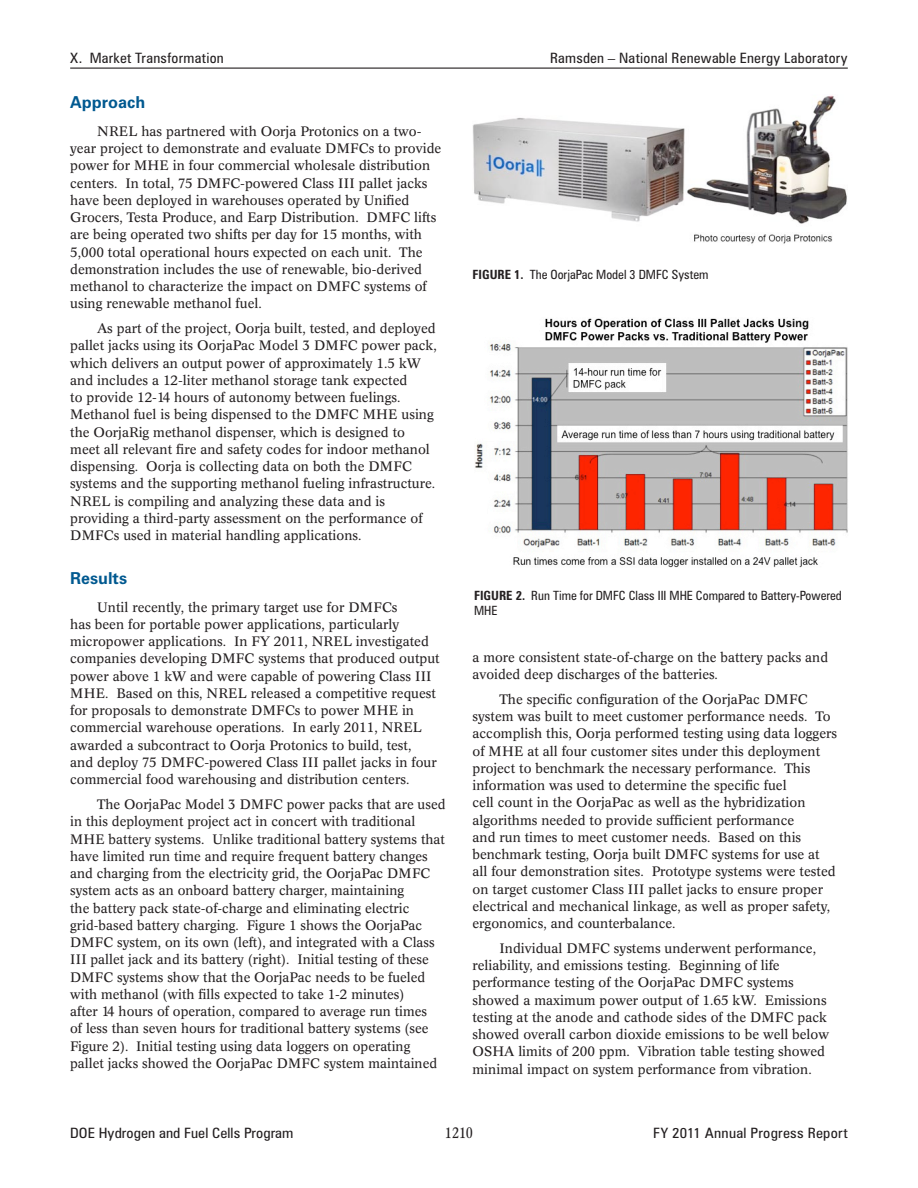
<style>
.page{position:relative;width:918px;height:1188px;background:#fff}
.page>*{position:absolute;margin:0;border:0;box-sizing:border-box;transform-origin:0 0}
._1_RptObjHead{font:700 16.5px "Zurich BT";color:#005990}
.t1{font:condensed 15px "Concorde BE";color:#231f20}
._11_Header_R{font:condensed 14.25px "Zurich BT";letter-spacing:.015em;color:#231f20;scale:1.08 1}
._11_Header_R-2{font:condensed 14.25px "Zurich BT";letter-spacing:.015em;color:#231f20;scale:1.05 1}
._11_Header_L{font:condensed 14.25px "Zurich BT";letter-spacing:.02em;color:#231f20;scale:1.05 1}
._1_Body_text{font:13.5px/17.2px "Concorde BE";color:#231f20}
._1_FigureTitle{font:condensed 12.75px/15.8px "Zurich BT";color:#231f20}
.s1{font-weight:700}
</style>
<div class="page">
<hr style="left:70px;top:68px;width:778px;height:1px;background:#231f20">
<img style="left:473px;top:95px;width:374px;height:149px">
<img style="left:475px;top:318px;width:373px;height:249px">
<p class="_11_Header_L" style="left:70px;top:49px;width:148px">X. Market Transformation</p>
<p class="_11_Header_R-2" style="left:550px;top:49px;width:285px">Ramsden – National Renewable Energy Laboratory</p>
<p class="_1_RptObjHead" style="left:70px;top:92px;width:77px">Approach</p>
<p class="_1_Body_text" style="left:70px;top:123px;width:373px;text-indent:27px">NREL has partnered with Oorja Protonics on a two&shy;year project to demonstrate and evaluate DMFCs to provide power for MHE in four commercial wholesale distribution centers. In total, 75 DMFC-powered Class III pallet jacks have been deployed in warehouses operated by Unified Grocers, Testa Produce, and Earp Distribution. DMFC lifts are being operated two shifts per day for 15 months, with 5,000 total operational hours expected on each unit. The demonstration includes the use of renewable, bio-derived methanol to characterize the impact on DMFC systems of using renewable methanol fuel.</p>
<p class="_1_Body_text" style="left:70px;top:320px;width:368px;text-indent:27px">As part of the project, Oorja built, tested, and deployed pallet jacks using its OorjaPac Model 3 DMFC power pack, which delivers an output power of approximately 1.5 kW and includes a 12-liter methanol storage tank expected<br>to provide 12-14 hours of autonomy between fuelings.<br>Methanol fuel is being dispensed to the DMFC MHE using the OorjaRig methanol dispenser, which is designed to meet all relevant fire and safety codes for indoor methanol dispensing. Oorja is collecting data on both the DMFC systems and the supporting methanol fueling infrastructure.<br>NREL is compiling and analyzing these data and is providing a third-party assessment on the performance of DMFCs used in material handling applications.</p>
<p class="_1_RptObjHead" style="left:70px;top:568px;width:58px">Results</p>
<p class="_1_Body_text" style="left:70px;top:599px;width:371px;text-indent:27px">Until recently, the primary target use for DMFCs<br>has been for portable power applications, particularly micropower applications. In FY 2011, NREL investigated companies developing DMFC systems that produced output power above 1 kW and were capable of powering Class III MHE. Based on this, NREL released a competitive request for proposals to demonstrate DMFCs to power MHE in commercial warehouse operations. In early 2011, NREL awarded a subcontract to Oorja Protonics to build, test,<br>and deploy 75 DMFC-powered Class III pallet jacks in four commercial food warehousing and distribution centers.</p>
<p class="_1_Body_text" style="left:70px;top:796px;width:377px;text-indent:27px">The OorjaPac Model 3 DMFC power packs that are used in this deployment project act in concert with traditional MHE battery systems. Unlike traditional battery systems that have limited run time and require frequent battery changes and charging from the electricity grid, the OorjaPac DMFC system acts as an onboard battery charger, maintaining<br>the battery pack state-of-charge and eliminating electric grid-based battery charging. Figure 1 shows the OorjaPac DMFC system, on its own (left), and integrated with a Class III pallet jack and its battery (right). Initial testing of these DMFC systems show that the OorjaPac needs to be fueled with methanol (with fills expected to take 1-2 minutes)<br>after 14 hours of operation, compared to average run times<br>of less than seven hours for traditional battery systems (see Figure 2). Initial testing using data loggers on operating pallet jacks showed the OorjaPac DMFC system maintained</p>
<p class="_1_FigureTitle" style="left:472px;top:267px;width:237px"><span class="s1">FIGURE 1.</span> The OorjaPac Model 3 DMFC System</p>
<p class="_1_FigureTitle" style="left:474px;top:587px;width:369px"><span class="s1">FIGURE 2.</span> Run Time for DMFC Class III MHE Compared to Battery-Powered<br>MHE</p>
<p class="_1_Body_text" style="left:472px;top:649px;width:357px">a more consistent state-of-charge on the battery packs and avoided deep discharges of the batteries.</p>
<p class="_1_Body_text" style="left:472px;top:691px;width:366px;text-indent:27px">The specific configuration of the OorjaPac DMFC system was built to meet customer performance needs. To accomplish this, Oorja performed testing using data loggers of MHE at all four customer sites under this deployment project to benchmark the necessary performance. This information was used to determine the specific fuel<br>cell count in the OorjaPac as well as the hybridization algorithms needed to provide sufficient performance<br>and run times to meet customer needs. Based on this benchmark testing, Oorja built DMFC systems for use at all four demonstration sites. Prototype systems were tested on target customer Class III pallet jacks to ensure proper electrical and mechanical linkage, as well as proper safety, ergonomics, and counterbalance.</p>
<p class="_1_Body_text" style="left:472px;top:940px;width:358px;text-indent:27px">Individual DMFC systems underwent performance, reliability, and emissions testing. Beginning of life performance testing of the OorjaPac DMFC systems showed a maximum power output of 1.65 kW. Emissions testing at the anode and cathode sides of the DMFC pack showed overall carbon dioxide emissions to be well below OSHA limits of 200 ppm. Vibration table testing showed minimal impact on system performance from vibration.</p>
<p class="_11_Header_R" style="left:70px;top:1124px;width:208px">DOE Hydrogen and Fuel Cells Program</p>
<p class="t1" style="left:445px;top:1124px;width:30px">1210</p>
<p class="_11_Header_R" style="left:653px;top:1124px;width:182px">FY 2011 Annual Progress Report</p>
</div>
